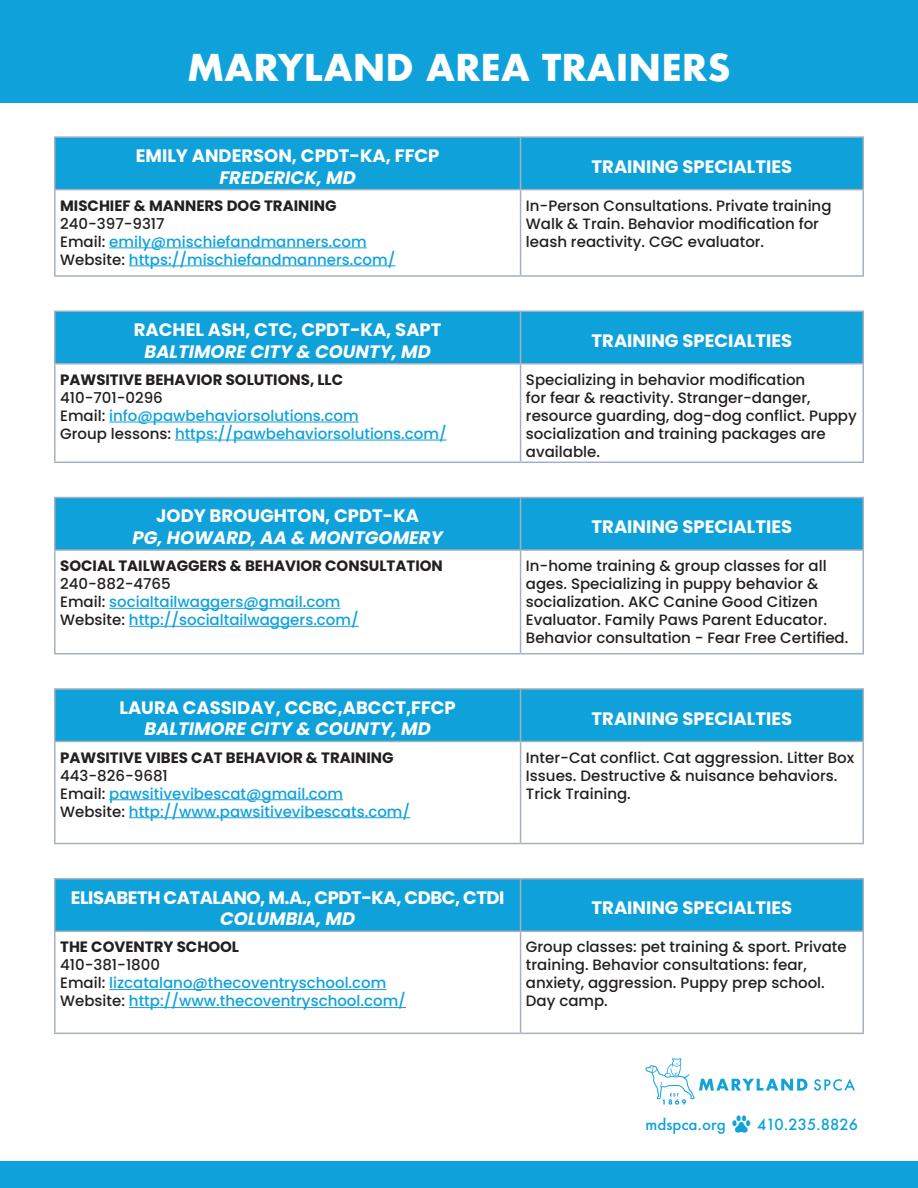
<style>
.page{position:relative;width:918px;height:1188px;background:#fff}
.page>*{position:absolute;margin:0;border:0;box-sizing:border-box;transform-origin:0 0}
.t1{font:700 36px "Futura";color:#fff}
.t2{font:700 18px "Poppins";color:#fff}
.t3{font:italic 700 18px "Poppins";color:#fff}
.t4{font:700 18px/21.6px "Poppins";letter-spacing:-.025em;color:#fff;text-align:center}
.t5{font:500 15px/18px "Poppins";color:#231f20}
.t6{font:500 15px "Poppins";color:#0fa2da}
.t7{font:700 15px "Poppins";color:#231f20}
.t8{font:500 15px "Futura";color:#0fa2da}
.s1{color:#231f20}
.s2{font-style:italic}
</style>
<div class="page">
<div style="left:0;top:0;width:918px;height:103px;background:#0fa2da"></div>
<div style="left:0;top:1161px;width:918px;height:27px;background:#0fa2da"></div>
<svg style="left:814px;top:1079px;width:41px;height:12px"></svg>
<svg style="left:645px;top:1058px;width:163px;height:47px"></svg>
<div style="left:56px;top:138px;width:806px;height:51px;background:#0fa2da"></div>
<svg style="left:56px;top:190px;width:806px;height:85px"></svg>
<hr style="left:54px;top:136px;width:467px;height:2px;background:#a6afbc">
<hr style="left:54px;top:138px;width:2px;height:51px;background:#a6afbc">
<hr style="left:521px;top:136px;width:343px;height:2px;background:#a6afbc">
<hr style="left:520px;top:138px;width:1px;height:51px;background:#a6afbc">
<hr style="left:862px;top:138px;width:2px;height:51px;background:#a6afbc">
<hr style="left:54px;top:189px;width:467px;height:1px;background:#a6afbc">
<hr style="left:54px;top:190px;width:2px;height:85px;background:#a6afbc">
<hr style="left:521px;top:189px;width:343px;height:1px;background:#a6afbc">
<hr style="left:520px;top:190px;width:1px;height:85px;background:#a6afbc">
<hr style="left:862px;top:190px;width:2px;height:85px;background:#a6afbc">
<hr style="left:54px;top:275px;width:467px;height:2px;background:#a6afbc">
<hr style="left:521px;top:275px;width:343px;height:2px;background:#a6afbc">
<hr style="left:109px;top:247px;width:258px;height:1px;background:#0fa2da">
<hr style="left:129px;top:265px;width:266px;height:1px;background:#0fa2da">
<div style="left:56px;top:312px;width:806px;height:51px;background:#0fa2da"></div>
<svg style="left:56px;top:364px;width:806px;height:98px"></svg>
<hr style="left:54px;top:310px;width:467px;height:2px;background:#a6afbc">
<hr style="left:54px;top:312px;width:2px;height:51px;background:#a6afbc">
<hr style="left:521px;top:310px;width:343px;height:2px;background:#a6afbc">
<hr style="left:520px;top:312px;width:1px;height:51px;background:#a6afbc">
<hr style="left:862px;top:312px;width:2px;height:51px;background:#a6afbc">
<hr style="left:54px;top:363px;width:467px;height:1px;background:#a6afbc">
<hr style="left:54px;top:364px;width:2px;height:98px;background:#a6afbc">
<hr style="left:521px;top:363px;width:343px;height:1px;background:#a6afbc">
<hr style="left:520px;top:364px;width:1px;height:98px;background:#a6afbc">
<hr style="left:862px;top:364px;width:2px;height:98px;background:#a6afbc">
<hr style="left:54px;top:462px;width:467px;height:1px;background:#a6afbc">
<hr style="left:521px;top:462px;width:343px;height:1px;background:#a6afbc">
<hr style="left:109px;top:422px;width:250px;height:1px;background:#0fa2da">
<hr style="left:175px;top:440px;width:272px;height:1px;background:#0fa2da">
<div style="left:56px;top:498px;width:806px;height:51px;background:#0fa2da"></div>
<svg style="left:109px;top:551px;width:413px;height:102px"></svg>
<hr style="left:54px;top:497px;width:467px;height:1px;background:#a6afbc">
<hr style="left:54px;top:498px;width:2px;height:51px;background:#a6afbc">
<hr style="left:521px;top:497px;width:343px;height:1px;background:#a6afbc">
<hr style="left:520px;top:498px;width:1px;height:51px;background:#a6afbc">
<hr style="left:862px;top:498px;width:2px;height:51px;background:#a6afbc">
<hr style="left:54px;top:549px;width:467px;height:2px;background:#a6afbc">
<hr style="left:54px;top:551px;width:2px;height:102px;background:#a6afbc">
<hr style="left:521px;top:549px;width:343px;height:2px;background:#a6afbc">
<hr style="left:520px;top:551px;width:1px;height:102px;background:#a6afbc">
<hr style="left:862px;top:551px;width:2px;height:102px;background:#a6afbc">
<hr style="left:54px;top:653px;width:467px;height:1px;background:#a6afbc">
<hr style="left:521px;top:653px;width:343px;height:1px;background:#a6afbc">
<hr style="left:109px;top:608px;width:231px;height:1px;background:#0fa2da">
<hr style="left:129px;top:626px;width:230px;height:1px;background:#0fa2da">
<div style="left:56px;top:690px;width:806px;height:51px;background:#0fa2da"></div>
<svg style="left:56px;top:742px;width:806px;height:101px"></svg>
<hr style="left:54px;top:688px;width:467px;height:2px;background:#a6afbc">
<hr style="left:54px;top:690px;width:2px;height:51px;background:#a6afbc">
<hr style="left:521px;top:688px;width:343px;height:2px;background:#a6afbc">
<hr style="left:520px;top:690px;width:1px;height:51px;background:#a6afbc">
<hr style="left:862px;top:690px;width:2px;height:51px;background:#a6afbc">
<hr style="left:54px;top:741px;width:467px;height:1px;background:#a6afbc">
<hr style="left:54px;top:742px;width:2px;height:101px;background:#a6afbc">
<hr style="left:521px;top:741px;width:343px;height:1px;background:#a6afbc">
<hr style="left:520px;top:742px;width:1px;height:101px;background:#a6afbc">
<hr style="left:862px;top:742px;width:2px;height:101px;background:#a6afbc">
<hr style="left:54px;top:843px;width:467px;height:1px;background:#a6afbc">
<hr style="left:521px;top:843px;width:343px;height:1px;background:#a6afbc">
<hr style="left:109px;top:799px;width:234px;height:1px;background:#0fa2da">
<hr style="left:129px;top:817px;width:281px;height:1px;background:#0fa2da">
<div style="left:56px;top:880px;width:806px;height:51px;background:#0fa2da"></div>
<svg style="left:56px;top:932px;width:806px;height:101px"></svg>
<hr style="left:54px;top:878px;width:467px;height:2px;background:#a6afbc">
<hr style="left:54px;top:880px;width:2px;height:51px;background:#a6afbc">
<hr style="left:521px;top:878px;width:343px;height:2px;background:#a6afbc">
<hr style="left:520px;top:880px;width:1px;height:51px;background:#a6afbc">
<hr style="left:862px;top:880px;width:2px;height:51px;background:#a6afbc">
<hr style="left:54px;top:931px;width:467px;height:1px;background:#a6afbc">
<hr style="left:54px;top:932px;width:2px;height:101px;background:#a6afbc">
<hr style="left:521px;top:931px;width:343px;height:1px;background:#a6afbc">
<hr style="left:520px;top:932px;width:1px;height:101px;background:#a6afbc">
<hr style="left:862px;top:932px;width:2px;height:101px;background:#a6afbc">
<hr style="left:54px;top:1033px;width:467px;height:1px;background:#a6afbc">
<hr style="left:521px;top:1033px;width:343px;height:1px;background:#a6afbc">
<hr style="left:109px;top:989px;width:277px;height:1px;background:#0fa2da">
<hr style="left:129px;top:1007px;width:277px;height:1px;background:#0fa2da">
<p class="t1" style="left:187px;top:41px;width:545px">MARYLAND AREA TRAINERS</p>
<p class="t2" style="left:136px;top:145px;width:305px">EMILY ANDERSON, CPDT-KA, FFCP</p>
<p class="t3" style="left:219px;top:167px;width:138px">FREDERICK, MD</p>
<p class="t7" style="left:60px;top:197px;width:278px">MISCHIEF &amp; MANNERS DOG TRAINING</p>
<p class="t5" style="left:60px;top:215px;width:106px">240-397-9317</p>
<p class="t6" style="left:60px;top:233px;width:308px"><span class="s1">Email:</span> emily@mischiefandmanners.com</p>
<p class="t6" style="left:60px;top:251px;width:337px"><span class="s1">Website:</span> https://mischiefandmanners.com/</p>
<p class="t2" style="left:134px;top:319px;width:309px">RACHEL ASH, CTC, CPDT-KA, SAPT</p>
<p class="t3" style="left:144px;top:341px;width:288px">BALTIMORE CITY &amp; COUNTY, MD</p>
<p class="t7" style="left:60px;top:371px;width:285px">PAWSITIVE BEHAVIOR SOLUTIONS, LLC</p>
<p class="t5" style="left:60px;top:389px;width:104px">410-701-0296</p>
<p class="t6" style="left:60px;top:407px;width:300px"><span class="s1">Email:</span> info@pawbehaviorsolutions.com</p>
<p class="t6" style="left:60px;top:425px;width:388px"><span class="s1">Group lessons:</span> https://pawbehaviorsolutions.com/</p>
<p class="t2" style="left:156px;top:506px;width:265px">JODY BROUGHTON, CPDT-KA</p>
<p class="t3" style="left:133px;top:527px;width:312px">PG, HOWARD, AA &amp; MONTGOMERY</p>
<p class="t7" style="left:60px;top:557px;width:384px">SOCIAL TAILWAGGERS &amp; BEHAVIOR CONSULTATION</p>
<p class="t5" style="left:60px;top:575px;width:112px">240-882-4765</p>
<p class="t6" style="left:60px;top:593px;width:282px"><span class="s1">Email:</span> socialtailwaggers@gmail.com</p>
<p class="t6" style="left:60px;top:611px;width:300px"><span class="s1">Website:</span> http://socialtailwaggers.com/</p>
<p class="t2" style="left:119px;top:697px;width:338px">LAURA CASSIDAY, CCBC,ABCCT,FFCP</p>
<p class="t3" style="left:144px;top:719px;width:288px">BALTIMORE CITY &amp; COUNTY, MD</p>
<p class="t7" style="left:60px;top:749px;width:335px">PAWSITIVE VIBES CAT BEHAVIOR &amp; TRAINING</p>
<p class="t5" style="left:60px;top:766px;width:109px">443-826-9681</p>
<p class="t6" style="left:60px;top:785px;width:285px"><span class="s1">Email:</span> pawsitivevibescat@gmail.com</p>
<p class="t6" style="left:60px;top:803px;width:352px"><span class="s1">Website:</span> http://www.pawsitivevibescats.com/</p>
<p class="t2" style="left:592px;top:156px;width:202px">TRAINING SPECIALTIES</p>
<p class="t5" style="left:526px;top:197px;width:307px">In-Person Consultations. Private training<br>Walk &amp; Train. Behavior modification for leash reactivity. CGC evaluator.</p>
<p class="t2" style="left:592px;top:330px;width:202px">TRAINING SPECIALTIES</p>
<p class="t5" style="left:526px;top:371px;width:332px">Specializing in behavior modification<br>for fear &amp; reactivity. Stranger-danger, resource guarding, dog-dog conflict. Puppy socialization and training packages are available.</p>
<p class="t2" style="left:592px;top:517px;width:202px">TRAINING SPECIALTIES</p>
<p class="t5" style="left:526px;top:557px;width:324px">In-home training &amp; group classes for all ages. Specializing in puppy behavior &amp; socialization. AKC Canine Good Citizen Evaluator. Family Paws Parent Educator.<br>Behavior consultation - Fear Free Certified.</p>
<p class="t2" style="left:592px;top:708px;width:202px">TRAINING SPECIALTIES</p>
<p class="t5" style="left:526px;top:748px;width:330px">Inter-Cat conflict. Cat aggression. Litter Box<br>Issues. Destructive &amp; nuisance behaviors.<br>Trick Training.</p>
<p class="t4" style="left:71px;top:887px;width:435px">ELISABETH CATALANO, M.A., CPDT-KA, CDBC, CTDI<br><span class="s2">COLUMBIA, MD</span></p>
<p class="t2" style="left:592px;top:898px;width:202px">TRAINING SPECIALTIES</p>
<p class="t7" style="left:60px;top:938px;width:180px">THE COVENTRY SCHOOL</p>
<p class="t5" style="left:60px;top:956px;width:101px">410-381-1800</p>
<p class="t6" style="left:60px;top:974px;width:328px"><span class="s1">Email:</span> lizcatalano@thecoventryschool.com</p>
<p class="t6" style="left:60px;top:992px;width:347px"><span class="s1">Website:</span> http://www.thecoventryschool.com/</p>
<p class="t5" style="left:526px;top:938px;width:322px">Group classes: pet training &amp; sport. Private training. Behavior consultations: fear, anxiety, aggression. Puppy prep school.<br>Day camp.</p>
<p class="t8" style="left:645px;top:1114px;width:82px">mdspca.org</p>
<p class="t8" style="left:757px;top:1114px;width:102px">410.235.8826</p>
</div>
